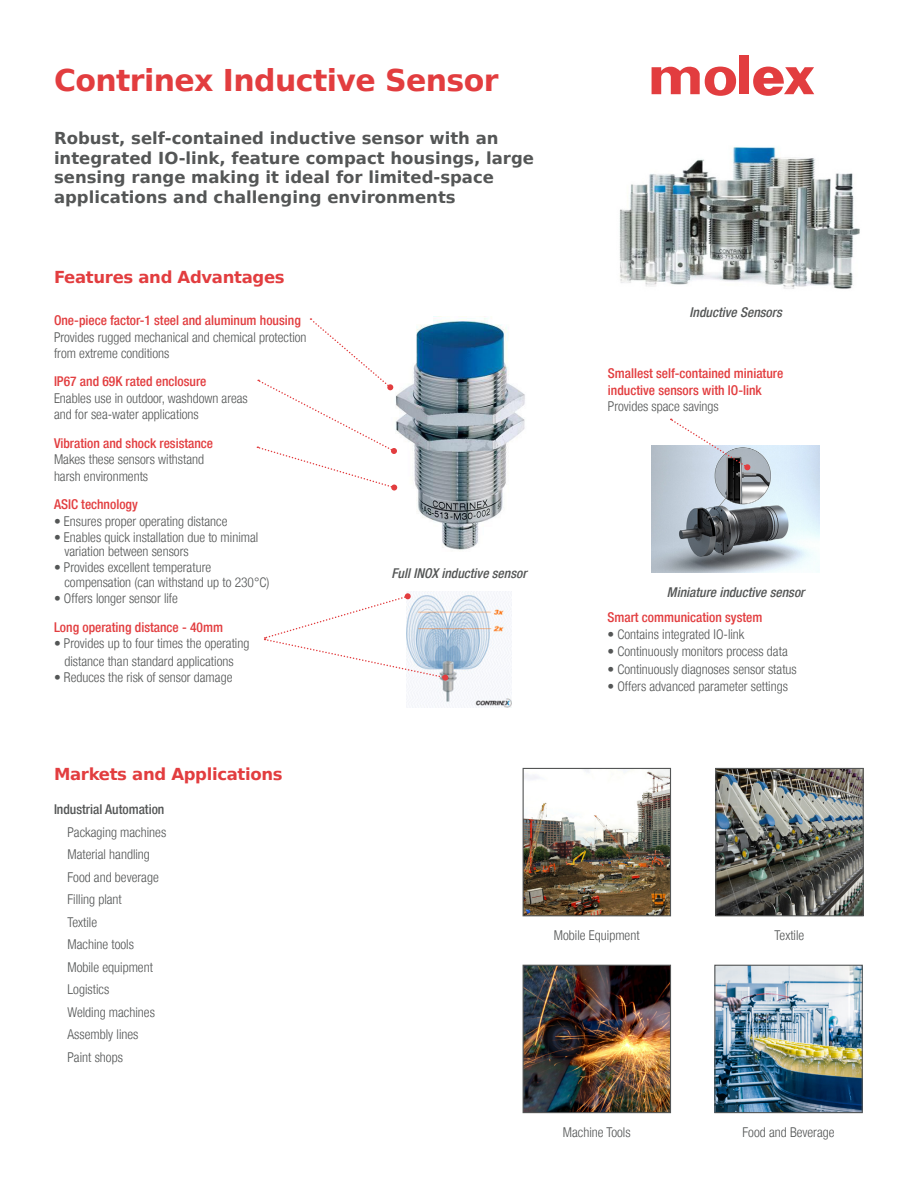
<style>
.page{position:relative;width:918px;height:1188px;background:#fff}
.page>*{position:absolute;margin:0;border:0;box-sizing:border-box;transform-origin:0 0}
.t1{font:700 30px "Bitstream Vera Sans";letter-spacing:-.02em;color:#e23d3f}
.body_text{font:700 16.5px/19.5px "Bitstream Vera Sans";color:#545656}
.t2{font:700 16.5px "Bitstream Vera Sans";letter-spacing:-.02em;color:#e23d3f}
.Subheads{font:300 condensed 13.5px/16.5px "Helvetica Neue LT";color:#545656}
.body_text-2{font:300 condensed 13.5px "Helvetica Neue LT";color:#545656}
.Subheads-2{font:500 condensed 13.5px/16.5px "Helvetica Neue LT";color:#e23d3f}
.body_text-3{font:italic 500 condensed 13.5px "Helvetica Neue LT";color:#545656}
.body_text-4{font:500 condensed 13.5px "Helvetica Neue LT";color:#545656}
.s1{font-weight:500;color:#e23d3f}
.s2{font-weight:300;color:#545656}
</style>
<div class="page">
<img style="left:397px;top:316px;width:128px;height:234px">
<img style="left:525px;top:770px;width:144px;height:144px">
<div style="left:523px;top:768px;width:148px;height:148px;border:1px solid #545656"></div>
<img style="left:717px;top:770px;width:145px;height:144px">
<div style="left:715px;top:768px;width:149px;height:148px;border:1px solid #545656"></div>
<img style="left:716px;top:967px;width:145px;height:144px">
<div style="left:714px;top:965px;width:149px;height:148px;border:1px solid #545656"></div>
<img style="left:525px;top:967px;width:144px;height:144px">
<div style="left:523px;top:965px;width:148px;height:148px;border:1px solid #545656"></div>
<svg style="left:257px;top:318px;width:140px;height:173px"></svg>
<img style="left:619px;top:147px;width:241px;height:142px">
<img style="left:652px;top:446px;width:168px;height:126px">
<img style="left:406px;top:592px;width:106px;height:116px">
<svg style="left:264px;top:593px;width:184px;height:88px"></svg>
<svg style="left:670px;top:418px;width:81px;height:53px"></svg>
<div style="left:739px;top:56px;width:10px;height:38px;background:#e23d3f"></div>
<svg style="left:652px;top:66px;width:84px;height:30px"></svg>
<svg style="left:753px;top:67px;width:61px;height:29px"></svg>
<p class="t1" style="left:54px;top:63px;width:446px">Contrinex Inductive Sensor</p>
<p class="body_text" style="left:54px;top:129px;width:482px">Robust, self-contained inductive sensor with an integrated IO-link, feature compact housings, large sensing range making it ideal for limited-space applications and challenging environments</p>
<p class="t2" style="left:54px;top:267px;width:232px">Features and Advantages</p>
<p class="Subheads" style="left:54px;top:312px;width:254px"><span class="s1">One-piece factor-1 steel and aluminum housing<br></span>Provides rugged mechanical and chemical protection from extreme conditions</p>
<p class="Subheads" style="left:54px;top:373px;width:195px"><span class="s1">IP67 and 69K rated enclosure<br></span>Enables use in outdoor, washdown areas and for sea-water applications</p>
<p class="Subheads" style="left:54px;top:435px;width:161px"><span class="s1">Vibration and shock resistance<br></span>Makes these sensors withstand harsh environments</p>
<p class="Subheads-2" style="left:54px;top:496px;width:85px">ASIC technology</p>
<p class="Subheads" style="left:54px;top:512px;width:175px">• Ensures proper operating distance</p>
<p class="Subheads" style="left:54px;top:529px;width:206px">• Enables quick installation due to minimal</p>
<p class="Subheads" style="left:64px;top:543px;width:126px">variation between sensors</p>
<p class="Subheads" style="left:54px;top:559px;width:159px">• Provides excellent temperature</p>
<p class="Subheads" style="left:64px;top:574px;width:207px">compensation (can withstand up to 230°C)</p>
<p class="Subheads" style="left:54px;top:590px;width:125px">• Offers longer sensor life</p>
<p class="Subheads-2" style="left:54px;top:618px;width:171px">Long operating distance - 40mm</p>
<p class="Subheads" style="left:54px;top:635px;width:197px">• Provides up to four times the operating</p>
<p class="Subheads" style="left:64px;top:653px;width:171px">distance than standard applications</p>
<p class="Subheads" style="left:54px;top:669px;width:180px">• Reduces the risk of sensor damage</p>
<p class="body_text-3" style="left:391px;top:565px;width:137px">Full INOX inductive sensor</p>
<p class="body_text-3" style="left:690px;top:304px;width:94px">Inductive Sensors</p>
<p class="Subheads-2" style="left:608px;top:365px;width:177px">Smallest self-contained miniature inductive sensors with IO-link<br><span class="s2">Provides space savings</span></p>
<p class="body_text-3" style="left:667px;top:584px;width:139px">Miniature inductive sensor</p>
<p class="Subheads-2" style="left:608px;top:609px;width:156px">Smart communication system</p>
<p class="Subheads" style="left:608px;top:625px;width:138px">• Contains integrated IO-link</p>
<p class="Subheads" style="left:608px;top:643px;width:182px">• Continuously monitors process data</p>
<p class="Subheads" style="left:608px;top:661px;width:191px">• Continuously diagnoses sensor status</p>
<p class="Subheads" style="left:608px;top:678px;width:182px">• Offers advanced parameter settings</p>
<p class="t2" style="left:54px;top:765px;width:230px">Markets and Applications</p>
<p class="body_text-4" style="left:54px;top:801px;width:112px">Industrial Automation</p>
<p class="body_text-2" style="left:68px;top:824px;width:100px">Packaging machines</p>
<p class="body_text-2" style="left:68px;top:847px;width:84px">Material handling</p>
<p class="body_text-2" style="left:68px;top:869px;width:93px">Food and beverage</p>
<p class="body_text-2" style="left:68px;top:892px;width:56px">Filling plant</p>
<p class="body_text-2" style="left:68px;top:914px;width:31px">Textile</p>
<p class="body_text-2" style="left:68px;top:937px;width:68px">Machine tools</p>
<p class="body_text-2" style="left:68px;top:959px;width:87px">Mobile equipment</p>
<p class="body_text-2" style="left:68px;top:982px;width:43px">Logistics</p>
<p class="body_text-2" style="left:68px;top:1004px;width:89px">Welding machines</p>
<p class="body_text-2" style="left:68px;top:1027px;width:72px">Assembly lines</p>
<p class="body_text-2" style="left:68px;top:1049px;width:57px">Paint shops</p>
<p class="body_text-2" style="left:554px;top:927px;width:87px">Mobile Equipment</p>
<p class="body_text-2" style="left:775px;top:927px;width:31px">Textile</p>
<p class="body_text-2" style="left:563px;top:1124px;width:69px">Machine Tools</p>
<p class="body_text-2" style="left:743px;top:1124px;width:94px">Food and Beverage</p>
</div>
